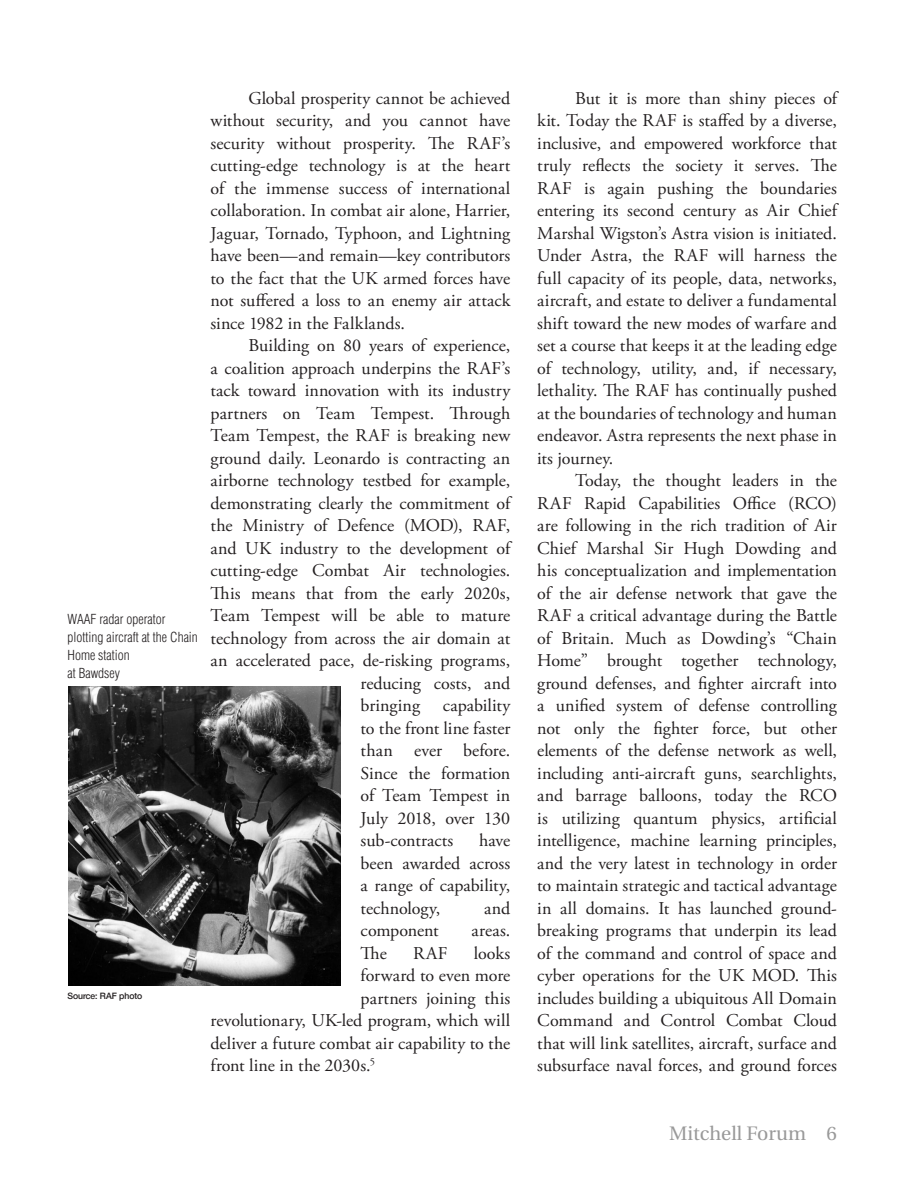
<style>
.page{position:relative;width:918px;height:1188px;background:#fff}
.page>*{position:absolute;margin:0;border:0;box-sizing:border-box;transform-origin:0 0}
.t1{font:19.5px "Heuristica";color:#999}
.Body_Text{font:18px/22.5px "Adobe Garamond Pro";color:#231f20;text-align:justify}
.Captions{font:300 condensed 13.5px/18px "Helvetica";color:#231f20}
.Source_Caption{font:500 9px "Helvetica";color:#231f20}
</style>
<div class="page">
<img style="left:69px;top:686px;width:271px;height:299px">
<p class="Captions" style="left:68px;top:610px;width:132px">WAAF radar operator plotting aircraft at the Chain<br>Home station<br>at Bawdsey</p>
<p class="Source_Caption" style="left:68px;top:990px;width:76px">Source: RAF photo</p>
<p class="Body_Text" style="left:211px;top:87px;width:301px;text-indent:38px">Global prosperity cannot be achieved without security, and you cannot have security without prosperity. The RAF’s cutting-edge technology is at the heart of the immense success of international collaboration. In combat air alone, Harrier, Jaguar, Tornado, Typhoon, and Lightning have been—and remain—key contributors to the fact that the UK armed forces have not suffered a loss to an enemy air attack since 1982 in the Falklands.</p>
<p class="Body_Text" style="left:248px;top:335px;width:263px">Building on 80 years of experience,</p>
<p class="Body_Text" style="left:211px;top:357px;width:301px">a coalition approach underpins the RAF’s</p>
<p class="Body_Text" style="left:211px;top:380px;width:301px">tack toward innovation with its industry</p>
<p class="Body_Text" style="left:211px;top:402px;width:301px">partners on Team Tempest. Through</p>
<p class="Body_Text" style="left:211px;top:425px;width:301px">Team Tempest, the RAF is breaking new</p>
<p class="Body_Text" style="left:211px;top:447px;width:301px">ground daily. Leonardo is contracting an</p>
<p class="Body_Text" style="left:211px;top:470px;width:301px">airborne technology testbed for example,</p>
<p class="Body_Text" style="left:211px;top:492px;width:301px">demonstrating clearly the commitment of</p>
<p class="Body_Text" style="left:211px;top:515px;width:301px">the Ministry of Defence (MOD), RAF,</p>
<p class="Body_Text" style="left:211px;top:537px;width:301px">and UK industry to the development of</p>
<p class="Body_Text" style="left:211px;top:560px;width:301px">cutting-edge Combat Air technologies.</p>
<p class="Body_Text" style="left:211px;top:582px;width:301px">This means that from the early 2020s,</p>
<p class="Body_Text" style="left:211px;top:605px;width:301px">Team Tempest will be able to mature</p>
<p class="Body_Text" style="left:211px;top:627px;width:301px">technology from across the air domain at</p>
<p class="Body_Text" style="left:211px;top:650px;width:301px">an accelerated pace, de-risking programs,</p>
<p class="Body_Text" style="left:361px;top:672px;width:151px">reducing costs, and</p>
<p class="Body_Text" style="left:361px;top:695px;width:61px">bringing</p>
<p class="Body_Text" style="left:361px;top:695px;width:151px;text-indent:82px">capability to the front line faster than ever before.<br>Since the formation of Team Tempest in July 2018, over 130 sub-contracts</p>
<p class="Body_Text" style="left:361px;top:830px;width:151px;text-indent:118px">have been awarded across a range of capability, technology,</p>
<p class="Body_Text" style="left:484px;top:897px;width:28px">and</p>
<p class="Body_Text" style="left:361px;top:920px;width:79px">component</p>
<p class="Body_Text" style="left:472px;top:920px;width:40px">areas.</p>
<p class="Body_Text" style="left:361px;top:942px;width:28px">The</p>
<p class="Body_Text" style="left:413px;top:942px;width:36px">RAF</p>
<p class="Body_Text" style="left:474px;top:942px;width:38px">looks</p>
<p class="Body_Text" style="left:361px;top:965px;width:151px">forward to even more</p>
<p class="Body_Text" style="left:361px;top:987px;width:151px">partners joining this</p>
<p class="Body_Text" style="left:211px;top:1010px;width:301px">revolutionary, UK-led program, which will</p>
<p class="Body_Text" style="left:211px;top:1032px;width:301px">deliver a future combat air capability to the</p>
<p class="Body_Text" style="left:211px;top:1055px;width:166px">front line in the 2030s.<sup>5</sup></p>
<p class="Body_Text" style="left:537px;top:87px;width:301px;text-indent:38px">But it is more than shiny pieces of kit. Today the RAF is staffed by a diverse, inclusive, and empowered workforce that truly reflects the society it serves. The RAF is again pushing the boundaries entering its second century as Air Chief Marshal Wigston’s Astra vision is initiated.<br>Under Astra, the RAF will harness the full capacity of its people, data, networks, aircraft, and estate to deliver a fundamental shift toward the new modes of warfare and set a course that keeps it at the leading edge of technology, utility, and, if necessary, lethality. The RAF has continually pushed at the boundaries of technology and human endeavor. Astra represents the next phase in its journey.</p>
<p class="Body_Text" style="left:537px;top:470px;width:301px;text-indent:38px">Today, the thought leaders in the RAF Rapid Capabilities Office (RCO) are following in the rich tradition of Air Chief Marshal Sir Hugh Dowding and his conceptualization and implementation of the air defense network that gave the RAF a critical advantage during the Battle of Britain. Much as Dowding’s “Chain Home” brought together technology, ground defenses, and fighter aircraft into a unified system of defense controlling not only the fighter force, but other elements of the defense network as well, including anti-aircraft guns, searchlights, and barrage balloons, today the RCO is utilizing quantum physics, artificial intelligence, machine learning principles, and the very latest in technology in order to maintain strategic and tactical advantage in all domains. It has launched ground&shy;breaking programs that underpin its lead of the command and control of space and cyber operations for the UK MOD. This includes building a ubiquitous All Domain Command and Control Combat Cloud that will link satellites, aircraft, surface and subsurface naval forces, and ground forces</p>
<p class="t1" style="left:669px;top:1118px;width:169px">Mitchell Forum 6</p>
</div>
